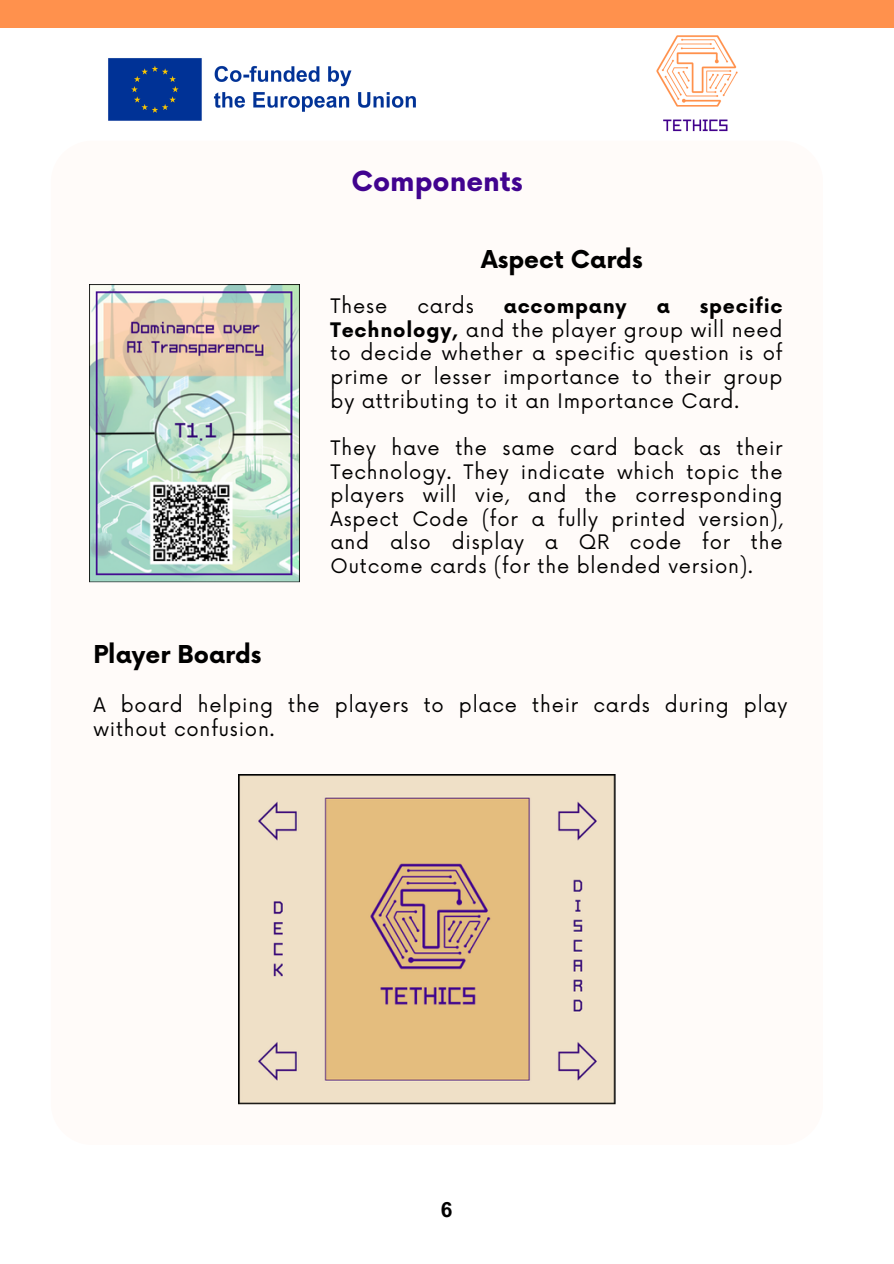
<style>
.page{position:relative;width:894px;height:1264px;background:#fff}
.page>*{position:absolute;margin:0;border:0;box-sizing:border-box;transform-origin:0 0}
.t1{font:700 27px "Now";color:#41038f}
.t2{font:700 24px "Now";color:#000}
.t3{font:700 21px "Arial MT Pro";color:#000}
.t4{font:19.5px/23.7px "Now";letter-spacing:.04em;color:#000;text-align:justify}
.t5{font:700 19.5px "Now";letter-spacing:.04em;color:#000}
.s1{font-weight:700}
</style>
<div class="page">
<img style="left:89px;top:285px;width:211px;height:297px">
<img style="left:238px;top:774px;width:377px;height:330px">
<img style="left:656px;top:35px;width:82px;height:97px">
<div style="left:0;top:0;width:893px;height:27px;background:#ff914d"></div>
<img style="left:108px;top:58px;width:308px;height:63px">
<h2 class="t1" style="left:351px;top:167px;width:173px">Components</h2>
<p class="t2" style="left:481px;top:247px;width:163px">Aspect Cards</p>
<p class="t2" style="left:93px;top:641px;width:169px">Player Boards</p>
<p class="t4" style="left:330px;top:295px;width:58px">These</p>
<p class="t4" style="left:417px;top:295px;width:58px">cards</p>
<p class="t5" style="left:503px;top:295px;width:124px">accompany</p>
<p class="t5" style="left:656px;top:295px;width:15px">a</p>
<p class="t4" style="left:330px;top:295px;width:453px;text-indent:369px"><span class="s1">specific Technology,</span> and the player group will need to decide whether a specific question is of prime or lesser importance to their group by attributing to it an Importance Card.</p>
<h1 class="t4" style="left:330px;top:437px;width:453px">They have the same card back as their Technology. They indicate which topic the players will vie, and the corresponding Aspect Code (for a fully printed version), and also display a QR code for the Outcome cards (for the blended version).</h1>
<p class="t4" style="left:93px;top:694px;width:695px">A board helping the players to place their cards during play without confusion.</p>
<p class="t3" style="left:441px;top:1201px;width:13px">6</p>
</div>
